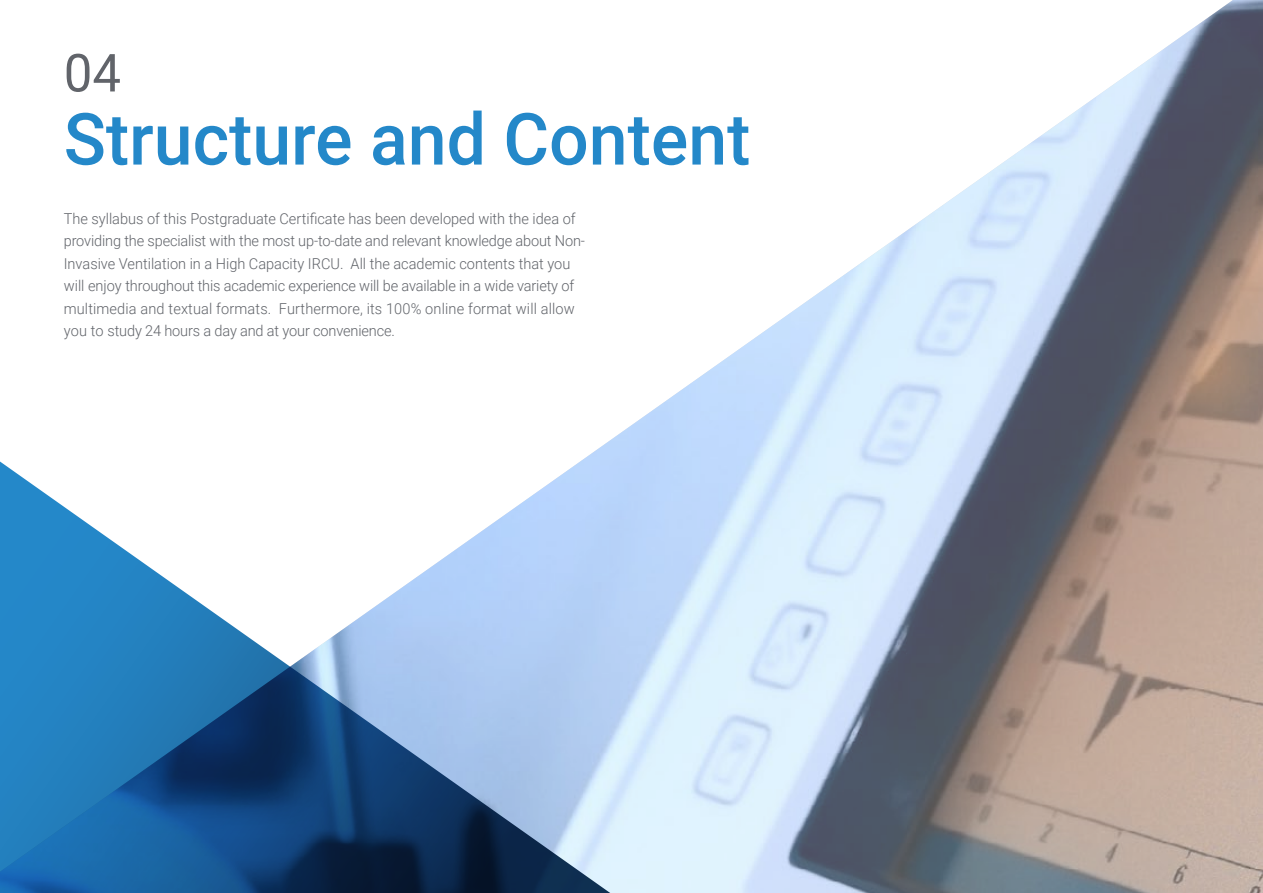
<style>
.page{position:relative;width:1263px;height:893px;background:#fff}
.page>*{position:absolute;margin:0;border:0;box-sizing:border-box;transform-origin:0 0}
.t1{font:500 72px "Roboto";color:#2488c9}
.t2{font:52.5px "Roboto";color:#61646a}
.t3{font:300 15px/22.5px "Roboto";color:#61646a}
</style>
<div class="page">
<img style="left:602px;top:0;width:661px;height:893px">
<svg style="left:0;top:446px;width:640px;height:447px"></svg>
<h2 class="t2" style="left:64px;top:36px;width:59px">04</h2>
<h1 class="t1" style="left:64px;top:89px;width:688px">Structure and Content</h1>
<p class="t3" style="left:64px;top:207px;width:523px">The syllabus of this Postgraduate Certificate has been developed with the idea of providing the specialist with the most up-to-date and relevant knowledge about Non-Invasive Ventilation in a High Capacity IRCU. All the academic contents that you will enjoy throughout this academic experience will be available in a wide variety of multimedia and textual formats. Furthermore, its 100% online format will allow you to study 24 hours a day and at your convenience.</p>
</div>
